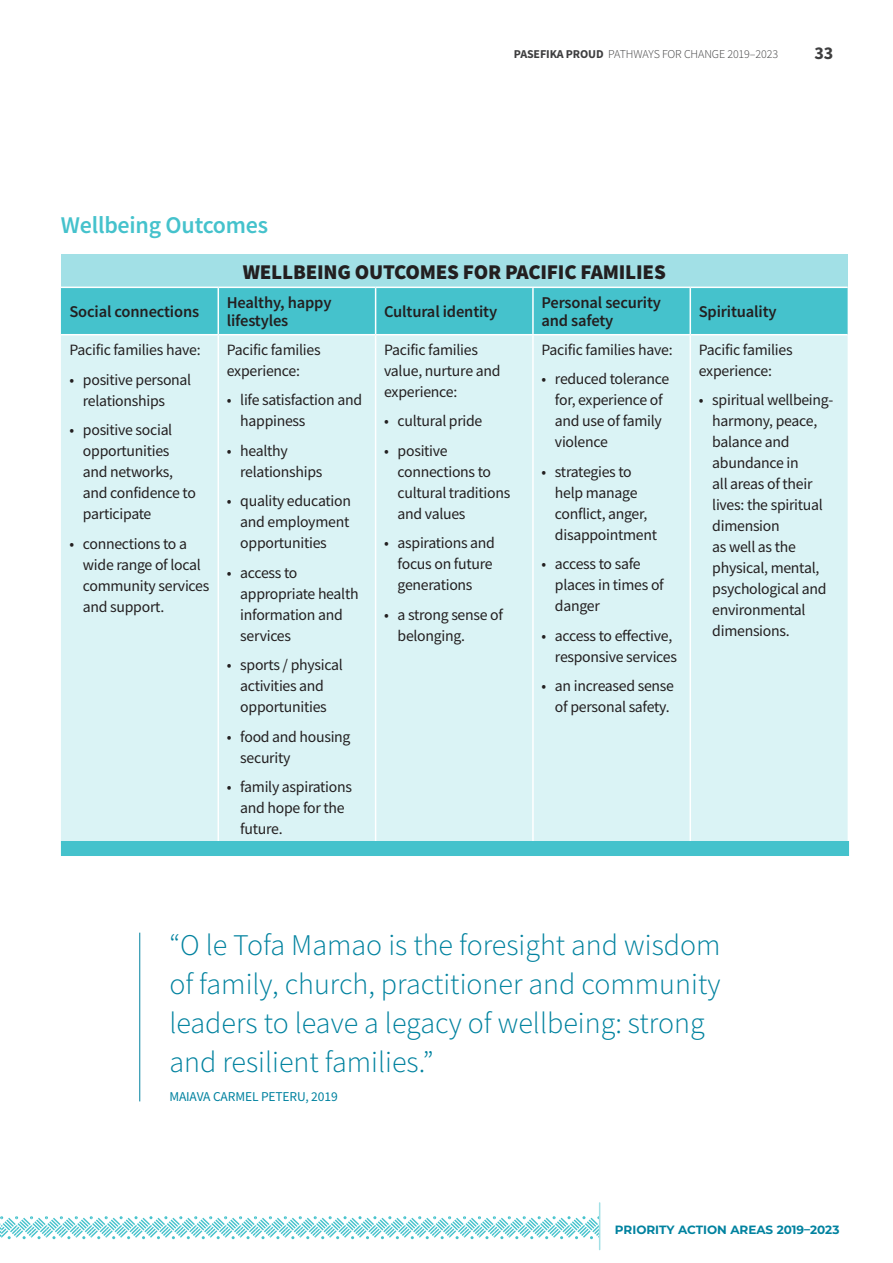
<style>
.page{position:relative;width:893px;height:1263px;background:#fff}
.page>*{position:absolute;margin:0;border:0;box-sizing:border-box;transform-origin:0 0}
.t1{font:300 30px/39px "Source Sans Pro";color:#00829f}
.t2{font:600 24px "Source Sans Pro";letter-spacing:-.01em;color:#45c2cc}
.t3{font:900 21px "Source Sans Pro";letter-spacing:-.01em;color:#231f20}
.t4{font:700 18px "Source Sans Pro";color:#3e3e3f}
.t5{font:600 16.5px/18px "Source Sans Pro";letter-spacing:-.01em;color:#231f20}
.t6{font:15.75px/21px "Source Sans Pro";letter-spacing:-.02em;color:#231f20}
.t7{font:13.5px "Source Sans Pro";letter-spacing:-.01em;color:#00829f}
.t8{font:300 12px "Source Sans Pro";letter-spacing:-.01em;color:#3e3e3f}
.t9{font:700 12px "Montserrat";color:#00829f}
.s1{font-weight:700}
</style>
<div class="page">
<svg style="left:0;top:1216px;width:599px;height:23px"></svg>
<hr style="left:599px;top:1203px;width:1px;height:46px;background:#a2e0e6">
<div style="left:61px;top:255px;width:787px;height:32px;background:#a2e0e6"></div>
<div style="left:61px;top:288px;width:787px;height:46px;background:#45c2cc"></div>
<div style="left:61px;top:335px;width:787px;height:506px;background:#daf3f5"></div>
<hr style="left:218px;top:288px;width:1px;height:46px;background:#fff">
<hr style="left:375px;top:288px;width:1px;height:46px;background:#fff">
<hr style="left:532px;top:288px;width:2px;height:46px;background:#fff">
<hr style="left:689px;top:288px;width:2px;height:46px;background:#fff">
<hr style="left:218px;top:335px;width:1px;height:508px;background:#fff">
<hr style="left:375px;top:335px;width:1px;height:508px;background:#fff">
<hr style="left:532px;top:335px;width:2px;height:508px;background:#fff">
<hr style="left:689px;top:335px;width:2px;height:508px;background:#fff">
<div style="left:61px;top:841px;width:788px;height:15px;background:#45c2cc"></div>
<hr style="left:139px;top:933px;width:1px;height:168px;background:#00829f">
<h2 class="t2" style="left:61px;top:209px;width:209px">Wellbeing Outcomes</h2>
<p class="t8" style="left:514px;top:47px;width:266px"><span class="s1">PASEFIKA PROUD</span> PATHWAYS FOR CHANGE 2019–2023</p>
<p class="t4" style="left:815px;top:40px;width:20px">33</p>
<h3 class="t3" style="left:243px;top:257px;width:425px">WELLBEING OUTCOMES FOR PACIFIC FAMILIES</h3>
<p class="t5" style="left:69px;top:303px;width:131px">Social connections</p>
<p class="t5" style="left:227px;top:294px;width:106px">Healthy, happy lifestyles</p>
<p class="t5" style="left:384px;top:303px;width:115px">Cultural identity</p>
<p class="t5" style="left:541px;top:294px;width:121px">Personal security and safety</p>
<p class="t5" style="left:699px;top:303px;width:79px">Spirituality</p>
<p class="t6" style="left:69px;top:339px;width:133px">Pacific families have:</p>
<p class="t6" style="left:83px;top:369px;width:110px;text-indent:-13px">• positive personal relationships</p>
<p class="t6" style="left:83px;top:419px;width:115px;text-indent:-13px">• positive social opportunities and networks, and confidence to participate</p>
<p class="t6" style="left:83px;top:533px;width:128px;text-indent:-13px">• connections to a wide range of local community services and support.</p>
<p class="t6" style="left:699px;top:339px;width:95px">Pacific families experience:</p>
<p class="t6" style="left:712px;top:389px;width:123px;text-indent:-13px">• spiritual wellbeing&shy;harmony, peace, balance and abundance in<br>all areas of their lives: the spiritual dimension<br>as well as the physical, mental, psychological and environmental dimensions.</p>
<p class="t6" style="left:541px;top:339px;width:133px">Pacific families have:</p>
<p class="t6" style="left:555px;top:368px;width:116px;text-indent:-13px">• reduced tolerance for, experience of and use of family violence</p>
<p class="t6" style="left:555px;top:461px;width:104px;text-indent:-13px">• strategies to help manage conflict, anger, disappointment</p>
<p class="t6" style="left:555px;top:553px;width:110px;text-indent:-13px">• access to safe places in times of danger</p>
<p class="t6" style="left:541px;top:625px;width:137px;text-align:right">• access to effective, responsive services</p>
<p class="t6" style="left:541px;top:675px;width:134px;text-align:center">• an increased sense of personal safety.</p>
<p class="t6" style="left:384px;top:339px;width:118px">Pacific families value, nurture and experience:</p>
<p class="t6" style="left:384px;top:411px;width:100px">• cultural pride</p>
<p class="t6" style="left:398px;top:440px;width:114px;text-indent:-13px">• positive connections to cultural traditions and values</p>
<p class="t6" style="left:398px;top:533px;width:99px;text-indent:-13px">• aspirations and focus on future generations</p>
<p class="t6" style="left:398px;top:604px;width:107px;text-indent:-13px">• a strong sense of belonging.</p>
<p class="t6" style="left:227px;top:339px;width:95px">Pacific families experience:</p>
<p class="t6" style="left:240px;top:390px;width:123px;text-indent:-13px">• life satisfaction and happiness</p>
<p class="t6" style="left:240px;top:440px;width:84px;text-indent:-13px">• healthy relationships</p>
<p class="t6" style="left:240px;top:491px;width:112px;text-align:justify;text-indent:-13px">• quality education and employment opportunities</p>
<p class="t6" style="left:240px;top:562px;width:120px;text-indent:-13px">• access to appropriate health information and services</p>
<p class="t6" style="left:227px;top:655px;width:117px;text-align:center">• sports / physical activities and opportunities</p>
<p class="t6" style="left:240px;top:726px;width:112px;text-indent:-13px">• food and housing security</p>
<p class="t6" style="left:240px;top:777px;width:113px;text-indent:-13px">• family aspirations and hope for the future.</p>
<h1 class="t1" style="left:169px;top:926px;width:553px">“O le Tofa Mamao is the foresight and wisdom of family, church, practitioner and community leaders to leave a legacy of wellbeing: strong and resilient families.”</h1>
<p class="t7" style="left:169px;top:1088px;width:170px">MAIAVA CARMEL PETERU, 2019</p>
<p class="t9" style="left:615px;top:1220px;width:226px">PRIORITY ACTION AREAS 2019–2023</p>
</div>
